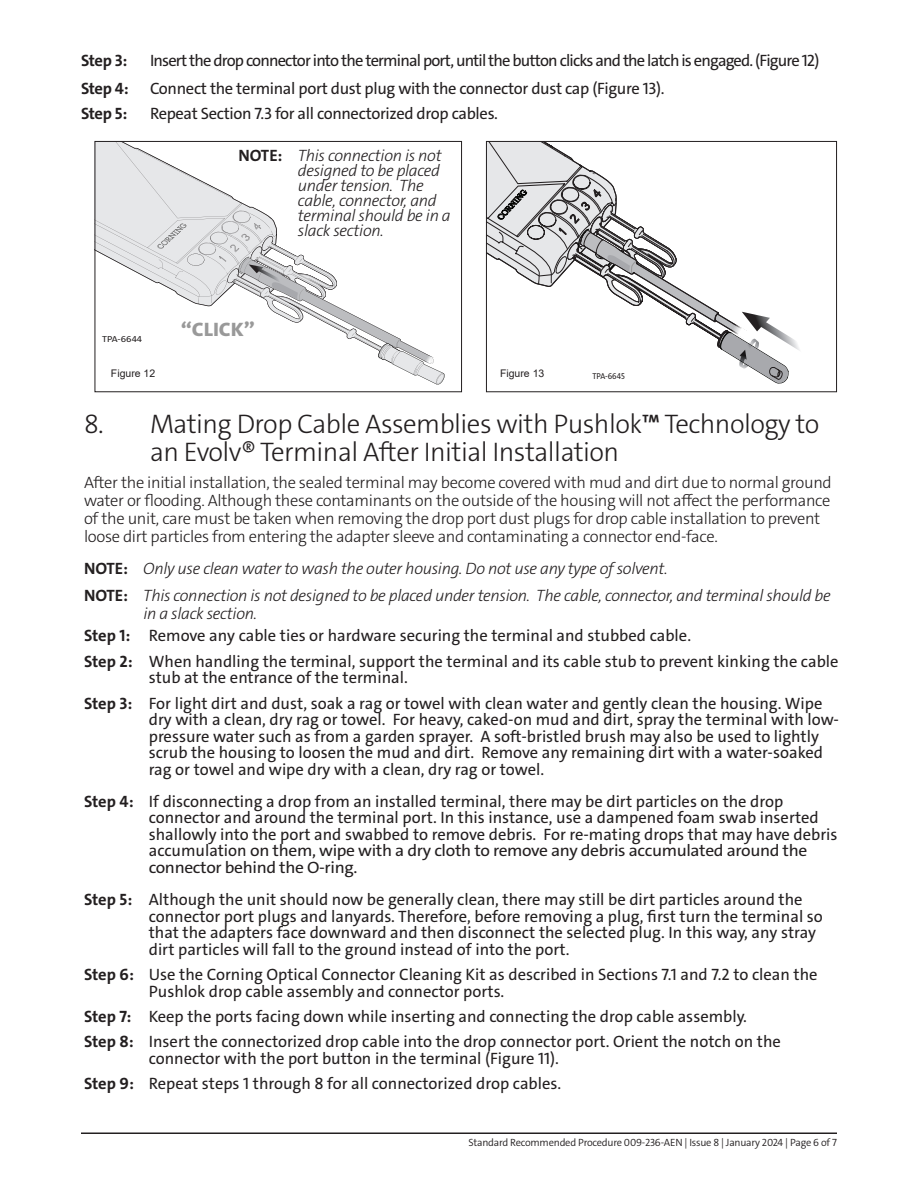
<style>
.page{position:relative;width:918px;height:1188px;background:#fff}
.page>*{position:absolute;margin:0;border:0;box-sizing:border-box;transform-origin:0 0}
.SectionHead-Unnumbered{font:300 27px/28.5px "The Sans C4 s";letter-spacing:-.02em;color:#231f20}
.t1{font:800 19.5px "The Sans C4 s";letter-spacing:-.005em;color:#999;scale:1.1 1}
.Steps{font:16.5px/16.5px "The Sans C4 s";color:#231f20}
.t2{font:300 16.5px/18px "The Sans C4 s";letter-spacing:-.02em;color:#231f20}
.NOTE{font:italic 300 16.5px/15px "The Sans C4 s";letter-spacing:-.02em;color:#231f20}
.Steps-2{font:16.5px "The Sans C4 s";letter-spacing:-.02em;color:#231f20}
.Steps-3{font:16.5px "The Sans C4 s";letter-spacing:-.05em;color:#231f20}
.Steps-4{font:700 16.5px "The Sans C4 s";letter-spacing:-.02em;color:#231f20}
.t3{font:300 10.5px "The Sans C4 s";letter-spacing:-.02em;color:#231f20}
.Figure_Callouts{font:10.5px "Arial";color:#231f20}
.t4{font:8.7px "The Sans C4 s";color:#231f20;scale:1.1 1}
.t5{font:8.55px "The Sans C4 s";color:#231f20;scale:.93 1}
.s1{font-weight:700;font-style:normal}
.s2{font-weight:400}
.s3{font-weight:700}
</style>
<div class="page">
<hr style="left:81px;top:1132px;width:756px;height:2px;background:#231f20">
<svg style="left:97px;top:143px;width:348px;height:242px"></svg>
<div style="left:95px;top:141px;width:367px;height:251px;border:1px solid #231f20"></div>
<svg style="left:488px;top:143px;width:312px;height:241px"></svg>
<div style="left:486px;top:141px;width:351px;height:251px;border:1px solid #231f20"></div>
<p class="Steps-4" style="left:81px;top:50px;width:48px">Step 3:</p>
<p class="Steps-3" style="left:150px;top:50px;width:671px">Insert the drop connector into the terminal port, until the button clicks and the latch is engaged. (Figure 12)</p>
<p class="Steps-4" style="left:81px;top:78px;width:49px">Step 4:</p>
<p class="Steps-2" style="left:150px;top:78px;width:516px">Connect the terminal port dust plug with the connector dust cap (Figure 13).</p>
<p class="Steps-4" style="left:81px;top:103px;width:48px">Step 5:</p>
<p class="Steps-2" style="left:150px;top:103px;width:349px">Repeat Section 7.3 for all connectorized drop cables.</p>
<p class="t4" style="left:102px;top:334px;width:38px">TPA-6644</p>
<p class="NOTE" style="left:298px;top:148px;width:154px;text-indent:-59px"><span class="s1">NOTE:</span> This connection is not designed to be placed under tension. The cable, connector, and terminal should be in a slack section.</p>
<p class="t1" style="left:181px;top:317px;width:69px">“CLICK”</p>
<p class="Figure_Callouts" style="left:111px;top:366px;width:46px">Figure 12</p>
<p class="Figure_Callouts" style="left:500px;top:366px;width:46px">Figure 13</p>
<p class="t5" style="left:592px;top:371px;width:36px">TPA-6645</p>
<p class="SectionHead-Unnumbered" style="left:150px;top:409px;width:671px;text-indent:-66px">8. Mating Drop Cable Assemblies with Pushlok<span class="s2">™</span> Technology to an Evolv® Terminal After Initial Installation</p>
<p class="t2" style="left:84px;top:473px;width:749px">After the initial installation, the sealed terminal may become covered with mud and dirt due to normal ground water or flooding. Although these contaminants on the outside of the housing will not affect the performance of the unit, care must be taken when removing the drop port dust plugs for drop cable installation to prevent loose dirt particles from entering the adapter sleeve and contaminating a connector end-face.</p>
<p class="NOTE" style="left:84px;top:561px;width:585px"><span class="s1">NOTE:</span> Only use clean water to wash the outer housing. Do not use any type of solvent.</p>
<p class="NOTE" style="left:143px;top:586px;width:689px;line-height:18px;text-indent:-59px"><span class="s1">NOTE:</span> This connection is not designed to be placed under tension. The cable, connector, and terminal should be in a slack section.</p>
<p class="Steps" style="left:84px;top:628px;width:609px"><span class="s3">Step 1:</span> Remove any cable ties or hardware securing the terminal and stubbed cable.</p>
<p class="Steps" style="left:149px;top:653px;width:691px;text-indent:-65px"><span class="s3">Step 2:</span> When handling the terminal, support the terminal and its cable stub to prevent kinking the cable stub at the entrance of the terminal.</p>
<p class="Steps" style="left:149px;top:695px;width:692px;text-indent:-65px"><span class="s3">Step 3:</span> For light dirt and dust, soak a rag or towel with clean water and gently clean the housing. Wipe dry with a clean, dry rag or towel. For heavy, caked-on mud and dirt, spray the terminal with low&shy;pressure water such as from a garden sprayer. A soft-bristled brush may also be used to lightly scrub the housing to loosen the mud and dirt. Remove any remaining dirt with a water-soaked rag or towel and wipe dry with a clean, dry rag or towel.</p>
<p class="Steps" style="left:149px;top:793px;width:690px;text-indent:-65px"><span class="s3">Step 4:</span> If disconnecting a drop from an installed terminal, there may be dirt particles on the drop connector and around the terminal port. In this instance, use a dampened foam swab inserted shallowly into the port and swabbed to remove debris. For re-mating drops that may have debris accumulation on them, wipe with a dry cloth to remove any debris accumulated around the connector behind the O-ring.</p>
<p class="Steps" style="left:149px;top:891px;width:676px;text-indent:-65px"><span class="s3">Step 5:</span> Although the unit should now be generally clean, there may still be dirt particles around the connector port plugs and lanyards. Therefore, before removing a plug, first turn the terminal so that the adapters face downward and then disconnect the selected plug. In this way, any stray dirt particles will fall to the ground instead of into the port.</p>
<p class="Steps" style="left:149px;top:966px;width:670px;text-indent:-65px"><span class="s3">Step 6:</span> Use the Corning Optical Connector Cleaning Kit as described in Sections 7.1 and 7.2 to clean the<br>Pushlok drop cable assembly and connector ports.</p>
<p class="Steps" style="left:84px;top:1008px;width:665px"><span class="s3">Step 7:</span> Keep the ports facing down while inserting and connecting the drop cable assembly.</p>
<p class="Steps" style="left:149px;top:1034px;width:634px;text-indent:-65px"><span class="s3">Step 8:</span> Insert the connectorized drop cable into the drop connector port. Orient the notch on the connector with the port button in the terminal (Figure 11).</p>
<p class="Steps" style="left:84px;top:1076px;width:479px"><span class="s3">Step 9:</span> Repeat steps 1 through 8 for all connectorized drop cables.</p>
<p class="t3" style="left:469px;top:1136px;width:370px">Standard Recommended Procedure 009-236-AEN | Issue 8 | January 2024 | Page 6 of 7</p>
</div>
